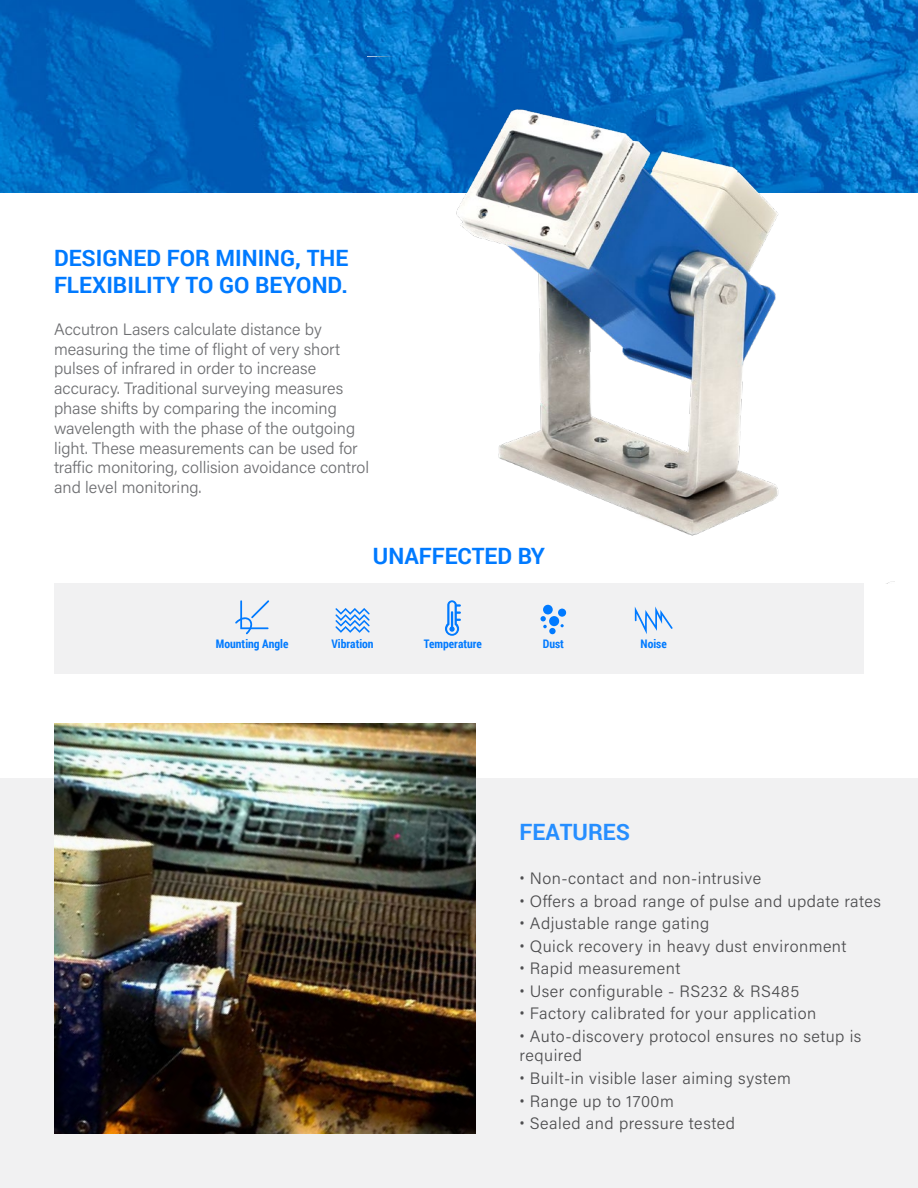
<style>
.page{position:relative;width:918px;height:1188px;background:#fff}
.page>*{position:absolute;margin:0;border:0;box-sizing:border-box;transform-origin:0 0}
.t1{font:700 22.5px/27px "Roboto";color:#007aff}
.t2{font:700 22.5px "Roboto";color:#268eff}
.t3{font:300 16.5px/19.8px "Acumin Pro";letter-spacing:.03em;color:#4d4d4f}
.t4{font:300 16.5px/19.8px "Acumin Pro";color:#6d6e71}
.t5{font:700 11.85px "Roboto Condensed";color:#017aff}
.s1{font-family:"Roboto"}
</style>
<div class="page">
<div style="left:54px;top:583px;width:810px;height:91px;background:#f1f1f2"></div>
<div style="left:0;top:779px;width:918px;height:409px;background:#f1f1f2"></div>
<img style="left:54px;top:724px;width:421px;height:410px">
<img style="left:0;top:0;width:918px;height:192px">
<svg style="left:445px;top:600px;width:16px;height:36px"></svg>
<img style="left:367px;top:56px;width:527px;height:527px">
<div style="left:543px;top:605px;width:10px;height:9px;background:#017aff;border-radius:50%"></div>
<div style="left:549px;top:616px;width:10px;height:10px;background:#017aff;border-radius:50%"></div>
<svg style="left:540px;top:616px;width:7px;height:12px"></svg>
<div style="left:549px;top:628px;width:7px;height:6px;background:#017aff;border-radius:50%"></div>
<div style="left:558px;top:609px;width:8px;height:8px;background:#017aff;border-radius:50%"></div>
<svg style="left:335px;top:608px;width:35px;height:25px"></svg>
<svg style="left:635px;top:607px;width:38px;height:27px"></svg>
<svg style="left:235px;top:600px;width:34px;height:34px"></svg>
<h1 class="t1" style="left:54px;top:244px;width:296px">DESIGNED FOR MINING, THE<br>FLEXIBILITY TO GO BEYOND.</h1>
<p class="t4" style="left:54px;top:318px;width:317px">Accutron Lasers calculate distance by measuring the time of flight of very short pulses of infrared in order to increase accuracy. Traditional surveying measures phase shifts by comparing the incoming wavelength with the phase of the outgoing light. These measurements can be used for traffic monitoring, collision avoidance control and level monitoring.</p>
<h1 class="t1" style="left:373px;top:542px;width:174px">UNAFFECTED BY</h1>
<p class="t5" style="left:216px;top:635px;width:74px">Mounting Angle</p>
<p class="t5" style="left:331px;top:635px;width:44px">Vibration</p>
<p class="t5" style="left:424px;top:635px;width:60px">Temperature</p>
<p class="t5" style="left:543px;top:635px;width:23px">Dust</p>
<p class="t5" style="left:641px;top:635px;width:28px">Noise</p>
<h1 class="t2" style="left:519px;top:816px;width:112px">FEATURES</h1>
<p class="t3" style="left:519px;top:868px;width:243px"><span class="s1">•</span> Non-contact and non-intrusive</p>
<p class="t3" style="left:519px;top:890px;width:363px"><span class="s1">•</span> Offers a broad range of pulse and update rates</p>
<p class="t3" style="left:519px;top:913px;width:191px"><span class="s1">•</span> Adjustable range gating</p>
<p class="t3" style="left:519px;top:935px;width:329px"><span class="s1">•</span> Quick recovery in heavy dust environment</p>
<p class="t3" style="left:519px;top:958px;width:162px"><span class="s1">•</span> Rapid measurement</p>
<p class="t3" style="left:519px;top:980px;width:281px"><span class="s1">•</span> User configurable - RS232 &amp; RS485</p>
<p class="t3" style="left:519px;top:1003px;width:298px"><span class="s1">•</span> Factory calibrated for your application</p>
<p class="t3" style="left:519px;top:1025px;width:343px"><span class="s1">•</span> Auto-discovery protocol ensures no setup is required</p>
<p class="t3" style="left:519px;top:1068px;width:273px"><span class="s1">•</span> Built-in visible laser aiming system</p>
<p class="t3" style="left:519px;top:1090px;width:156px"><span class="s1">•</span> Range up to 1700m</p>
<p class="t3" style="left:519px;top:1113px;width:217px"><span class="s1">•</span> Sealed and pressure tested</p>
</div>
